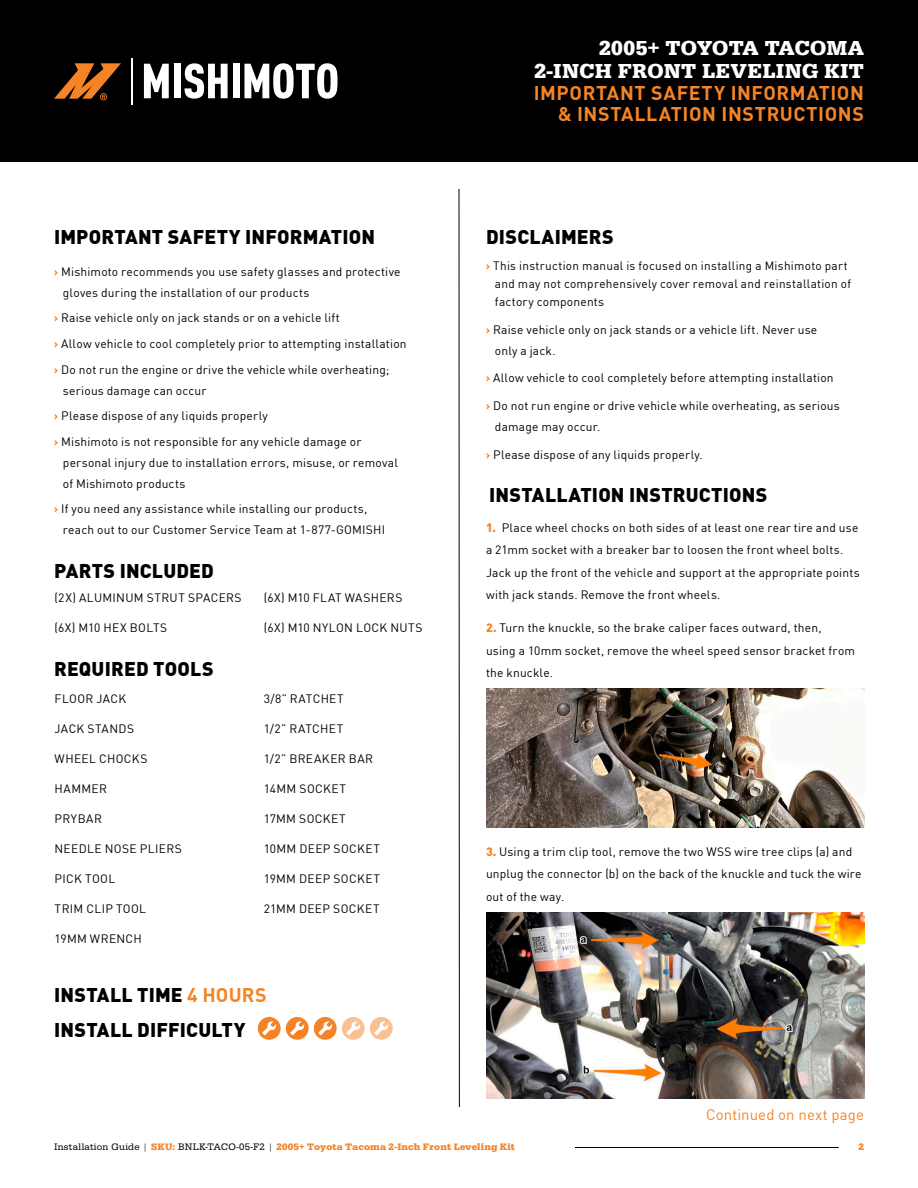
<style>
.page{position:relative;width:918px;height:1188px;background:#fff}
.page>*{position:absolute;margin:0;border:0;box-sizing:border-box;transform-origin:0 0}
.t1{font:700 21px/23.1px "Egyptienne URW";letter-spacing:.015em;color:#fff;text-align:right}
.t2{font:900 19.5px/35.2px "DINOT";letter-spacing:.01em;color:#000}
.t3{font:700 19.5px/21.5px "DINOT";letter-spacing:.03em;color:#f48426;text-align:right}
.t4{font:15px "DINOT";letter-spacing:.005em;color:#f48426}
.t5{font:12px/22.5px "DINOT";letter-spacing:.02em;color:#000}
.t6{font:12px "DINOT";letter-spacing:.045em;color:#000}
.t7{font:700 9.75px "Egyptienne URW";letter-spacing:.02em;color:#f48426}
.s1{font-weight:700;color:#f48426}
.s2{font-weight:900;color:#f48426}
.s3{font-weight:900;color:#f58321}
.s4{font-weight:400;color:#000}
</style>
<div class="page">
<div style="left:0;top:0;width:918px;height:162px;background:#000"></div>
<hr style="left:575px;top:1147px;width:264px;height:1px;background:#000">
<hr style="left:459px;top:189px;width:1px;height:918px;background:#000">
<svg style="left:144px;top:64px;width:25px;height:34px"></svg>
<div style="left:174px;top:64px;width:7px;height:34px;background:#fff"></div>
<svg style="left:185px;top:63px;width:43px;height:36px"></svg>
<div style="left:233px;top:64px;width:6px;height:34px;background:#fff"></div>
<svg style="left:244px;top:63px;width:94px;height:36px"></svg>
<hr style="left:131px;top:58px;width:2px;height:46px;background:#fff">
<svg style="left:54px;top:63px;width:67px;height:37px"></svg>
<img style="left:486px;top:689px;width:378px;height:138px">
<img style="left:486px;top:912px;width:378px;height:186px">
<svg style="left:258px;top:1017px;width:135px;height:23px"></svg>
<h2 class="t2" style="left:54px;top:218px;width:322px">IMPORTANT SAFETY INFORMATION</h2>
<p class="t5" style="left:63px;top:260px;width:339px;line-height:21px;text-indent:-9px"><span class="s1">›</span> Mishimoto recommends you use safety glasses and protective gloves during the installation of our products</p>
<p class="t5" style="left:54px;top:304px;width:354px;line-height:25.7px"><span class="s1">›</span> Raise vehicle only on jack stands or on a vehicle lift<br><span class="s1">›</span> Allow vehicle to cool completely prior to attempting installation <span class="s1">›</span> Do not run the engine or drive the vehicle while overheating;</p>
<p class="t5" style="left:54px;top:376px;width:309px;line-height:25.7px;text-indent:9px">serious damage can occur<br><span class="s1">›</span> Please dispose of any liquids properly<br><span class="s1">›</span> Mishimoto is not responsible for any vehicle damage or</p>
<p class="t5" style="left:63px;top:451px;width:337px;line-height:21px">personal injury due to installation errors, misuse, or removal of Mishimoto products</p>
<p class="t5" style="left:63px;top:498px;width:324px;line-height:21px;text-indent:-9px"><span class="s1">›</span> If you need any assistance while installing our products, reach out to our Customer Service Team at 1-877-GOMISHI</p>
<h2 class="t2" style="left:54px;top:551px;width:161px">PARTS INCLUDED</h2>
<p class="t5" style="left:55px;top:585px;width:189px">(2X) ALUMINUM STRUT SPACERS</p>
<p class="t5" style="left:55px;top:615px;width:114px">(6X) M10 HEX BOLTS</p>
<h2 class="t2" style="left:54px;top:649px;width:161px">REQUIRED TOOLS</h2>
<p class="t5" style="left:55px;top:686px;width:73px">FLOOR JACK</p>
<p class="t5" style="left:55px;top:716px;width:81px">JACK STANDS</p>
<p class="t5" style="left:55px;top:746px;width:94px">WHEEL CHOCKS</p>
<p class="t5" style="left:55px;top:776px;width:54px">HAMMER</p>
<p class="t5" style="left:55px;top:806px;width:49px">PRYBAR</p>
<p class="t5" style="left:55px;top:836px;width:129px">NEEDLE NOSE PLIERS</p>
<p class="t5" style="left:55px;top:866px;width:62px">PICK TOOL</p>
<p class="t5" style="left:55px;top:896px;width:93px">TRIM CLIP TOOL</p>
<p class="t5" style="left:55px;top:926px;width:89px">19MM WRENCH</p>
<p class="t5" style="left:264px;top:585px;width:140px">(6X) M10 FLAT WASHERS</p>
<p class="t5" style="left:264px;top:615px;width:160px">(6X) M10 NYLON LOCK NUTS</p>
<p class="t5" style="left:264px;top:686px;width:82px">3/8” RATCHET</p>
<p class="t5" style="left:264px;top:716px;width:81px">1/2” RATCHET</p>
<p class="t6" style="left:264px;top:749px;width:111px">1/2” BREAKER BAR</p>
<p class="t5" style="left:264px;top:776px;width:84px">14MM SOCKET</p>
<p class="t5" style="left:264px;top:806px;width:83px">17MM SOCKET</p>
<p class="t5" style="left:264px;top:836px;width:118px">10MM DEEP SOCKET</p>
<p class="t5" style="left:264px;top:866px;width:118px">19MM DEEP SOCKET</p>
<p class="t5" style="left:264px;top:896px;width:117px">21MM DEEP SOCKET</p>
<h2 class="t2" style="left:54px;top:975px;width:214px">INSTALL TIME <span class="s1">4 HOURS<br></span>INSTALL DIFFICULTY</h2>
<h1 class="t1" style="left:534px;top:38px;width:331px">2005+ TOYOTA TACOMA<br>2-INCH FRONT LEVELING KIT</h1>
<h2 class="t3" style="left:534px;top:80px;width:332px">IMPORTANT SAFETY INFORMATION &amp; INSTALLATION INSTRUCTIONS</h2>
<h2 class="t2" style="left:486px;top:218px;width:129px">DISCLAIMERS</h2>
<p class="t5" style="left:495px;top:256px;width:358px;line-height:18px;text-indent:-9px"><span class="s1">›</span> This instruction manual is focused on installing a Mishimoto part and may not comprehensively cover removal and reinstallation of factory components</p>
<p class="t5" style="left:495px;top:318px;width:324px;line-height:21px;text-indent:-9px"><span class="s1">›</span> Raise vehicle only on jack stands or a vehicle lift. Never use only a jack.</p>
<p class="t5" style="left:486px;top:366px;width:349px"><span class="s1">›</span> Allow vehicle to cool completely before attempting installation</p>
<p class="t5" style="left:495px;top:394px;width:346px;line-height:21px;text-indent:-9px"><span class="s1">›</span> Do not run engine or drive vehicle while overheating, as serious damage may occur.</p>
<p class="t5" style="left:486px;top:442px;width:218px"><span class="s1">›</span> Please dispose of any liquids properly.</p>
<h2 class="t2" style="left:489px;top:476px;width:280px">INSTALLATION INSTRUCTIONS</h2>
<p class="t5" style="left:486px;top:515px;width:375px"><span class="s2">1.</span> Place wheel chocks on both sides of at least one rear tire and use a 21mm socket with a breaker bar to loosen the front wheel bolts.<br>Jack up the front of the vehicle and support at the appropriate points with jack stands. Remove the front wheels.</p>
<p class="t5" style="left:486px;top:616px;width:371px"><span class="s3">2.</span> Turn the knuckle, so the brake caliper faces outward, then,<br>using a 10mm socket, remove the wheel speed sensor bracket from the knuckle.</p>
<p class="t5" style="left:486px;top:839px;width:377px"><span class="s3">3.</span> Using a trim clip tool, remove the two WSS wire tree clips (a) and unplug the connector (b) on the back of the knuckle and tuck the wire out of the way.</p>
<p class="t4" style="left:706px;top:1103px;width:159px">Continued on next page</p>
<p class="t7" style="left:54px;top:1141px;width:463px"><span class="s4">Installation Guide |</span> SKU: <span class="s4">BNLK-TACO-05-F2 |</span> 2005+ Toyota Tacoma 2-Inch Front Leveling Kit</p>
<p class="t7" style="left:859px;top:1141px;width:7px">2</p>
</div>
